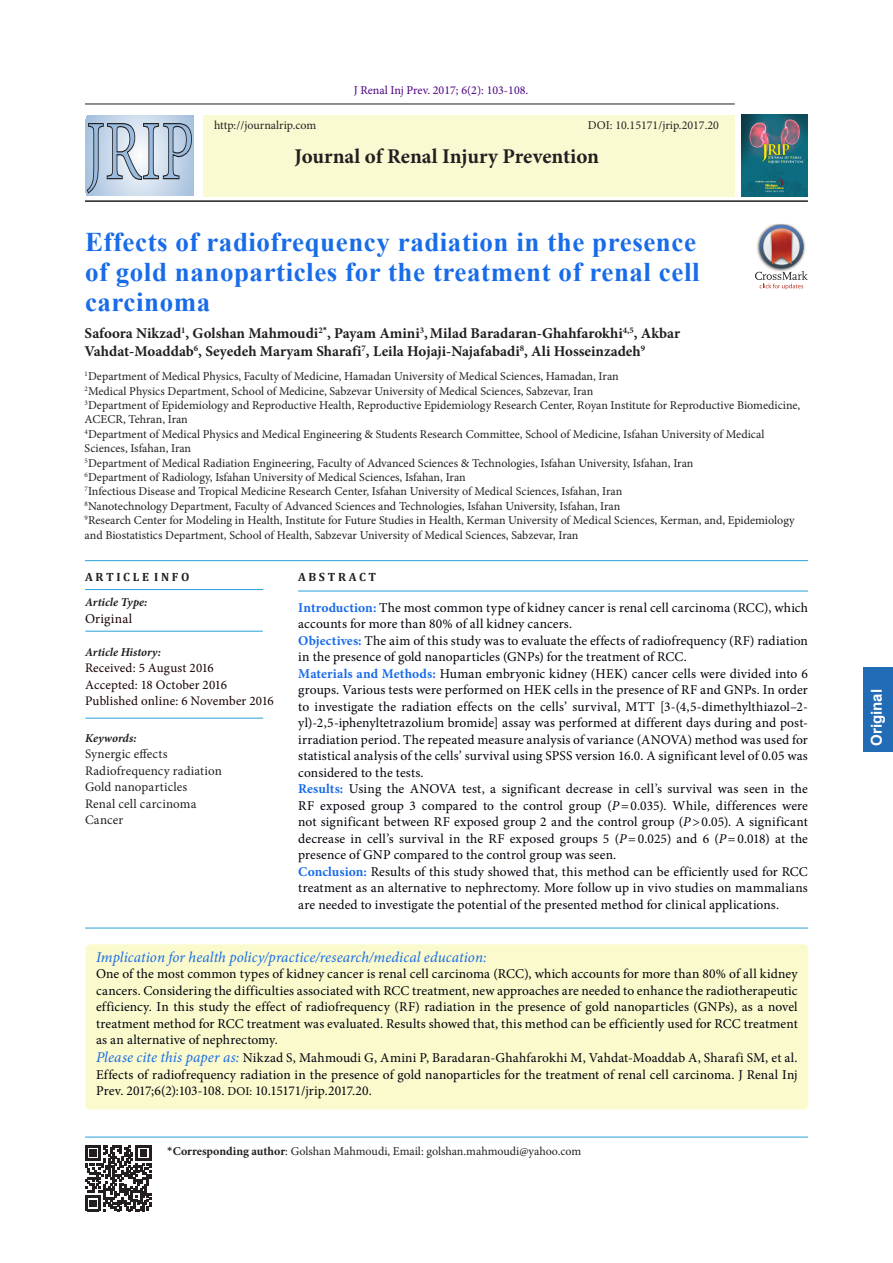
<style>
.page{position:relative;width:893px;height:1263px;background:#fff}
.page>*{position:absolute;margin:0;border:0;box-sizing:border-box;transform-origin:0 0}
.t1{font:700 27px/30px "Times New Roman";letter-spacing:.02em;color:#196ce8}
.t2{font:700 21px "Minion Pro";letter-spacing:-.005em;color:#231f20}
.t3{font:700 15px/18px "Minion Pro";color:#231f20}
.abstract{font:italic 15px "Minion Pro";letter-spacing:.005em;color:#196ce8}
.t4{font:700 15px "Arial";color:#fff}
.abstract-2{font:13.5px/16.5px "Minion Pro";letter-spacing:.005em;color:#00000b;text-align:justify}
.t5{font:13.5px "Minion Pro";letter-spacing:.025em;color:#170000}
.t6{font:13.05px "Minion Pro";letter-spacing:.01em;color:#231f20}
.t7{font:13.05px "Minion Pro";letter-spacing:.005em;color:#170000}
.t8{font:12px/14.4px "Minion Pro";color:#231f20}
.t9{font:italic 700 12px "Minion Pro";color:#231f20}
.t10{font:12px "Minion Pro";color:#4b0082}
.t11{font:700 12px "Cambria";color:#231f20}
.s1{font-weight:700;color:#196ce8}
.s2{font-style:italic}
.s3{font-style:italic;font-size:15px;color:#196ce8}
.s4{font-size:12px}
.s5{font-family:"Calibri"}
.s6{font-weight:700}
</style>
<div class="page">
<hr style="left:85px;top:104px;width:650px;height:1px;background:#231f20">
<hr style="left:85px;top:200px;width:723px;height:2px;background:#231f20">
<div style="left:203px;top:115px;width:532px;height:81px;background:#fafad2"></div>
<img style="left:741px;top:115px;width:66px;height:82px">
<hr style="left:85px;top:1137px;width:723px;height:1px;background:#28a0da">
<svg style="left:86px;top:116px;width:107px;height:79px"></svg>
<svg style="left:87px;top:123px;width:105px;height:71px;background:#b0c0d3"></svg>
<svg style="left:85px;top:1145px;width:66px;height:66px"></svg>
<div style="left:85px;top:944px;width:723px;height:165px;background:#fafacd;border-radius:5px"></div>
<hr style="left:298px;top:591px;width:510px;height:1px;background:#28a0da">
<hr style="left:85px;top:560px;width:723px;height:1px;background:#28a0da">
<hr style="left:85px;top:928px;width:723px;height:1px;background:#28a0da">
<hr style="left:85px;top:589px;width:178px;height:1px;background:#28a0da">
<hr style="left:85px;top:718px;width:178px;height:1px;background:#28a0da">
<hr style="left:85px;top:631px;width:178px;height:1px;background:#28a0da">
<div style="left:864px;top:667px;width:29px;height:84px;background:#226bb5"></div>
<img style="left:772px;top:224px;width:18px;height:1px">
<svg style="left:755px;top:225px;width:53px;height:65px"></svg>
<p class="t10" style="left:354px;top:82px;width:176px">J Renal Inj Prev. 2017; 6(2): 103-108.</p>
<p class="t8" style="left:214px;top:118px;width:104px">http://journalrip.com</p>
<p class="t8" style="left:588px;top:118px;width:133px">DOI: 10.15171/jrip.2017.20</p>
<p class="t2" style="left:295px;top:142px;width:306px">Journal of Renal Injury Prevention</p>
<p class="t1" style="left:85px;top:227px;width:616px">Effects of radiofrequency radiation in the presence of gold nanoparticles for the treatment of renal cell carcinoma</p>
<p class="t3" style="left:85px;top:324px;width:597px">Safoora Nikzad<sup>1</sup>, Golshan Mahmoudi<sup>2</sup><sup>*</sup>, Payam Amini<sup>3</sup>,Milad Baradaran-Ghahfarokhi<sup>4,5</sup>, Akbar<br>Vahdat-Moaddab<sup>6</sup>, Seyedeh Maryam Sharafi<sup>7</sup>, Leila Hojaji-Najafabadi<sup>8</sup>, Ali Hosseinzadeh<sup>9</sup></p>
<p class="t8" style="left:85px;top:369px;width:536px"><sup>1</sup>Department of Medical Physics, Faculty of Medicine, Hamadan University of Medical Sciences, Hamadan, Iran</p>
<p class="t8" style="left:85px;top:384px;width:510px"><sup>2</sup>Medical Physics Department, School of Medicine, Sabzevar University of Medical Sciences, Sabzevar, Iran</p>
<p class="t8" style="left:85px;top:398px;width:717px"><sup>3</sup>Department of Epidemiology and Reproductive Health, Reproductive Epidemiology Research Center, Royan Institute for Reproductive Biomedicine,<br>ACECR, Tehran, Iran</p>
<p class="t8" style="left:85px;top:427px;width:681px"><sup>4</sup>Department of Medical Physics and Medical Engineering &amp; Students Research Committee, School of Medicine, Isfahan University of Medical<br>Sciences, Isfahan, Iran</p>
<p class="t8" style="left:85px;top:456px;width:610px"><sup>5</sup>Department of Medical Radiation Engineering, Faculty of Advanced Sciences &amp; Technologies, Isfahan University, Isfahan, Iran</p>
<p class="t8" style="left:85px;top:470px;width:383px"><sup>6</sup>Department of Radiology, Isfahan University of Medical Sciences, Isfahan, Iran</p>
<p class="t8" style="left:85px;top:484px;width:539px"><sup>7</sup>Infectious Disease and Tropical Medicine Research Center, Isfahan University of Medical Sciences, Isfahan, Iran</p>
<p class="t8" style="left:85px;top:499px;width:537px"><sup>8</sup>Nanotechnology Department, Faculty of Advanced Sciences and Technologies, Isfahan University, Isfahan, Iran</p>
<p class="t8" style="left:85px;top:513px;width:712px"><sup>9</sup>Research Center for Modeling in Health, Institute for Future Studies in Health, Kerman University of Medical Sciences, Kerman, and, Epidemiology and Biostatistics Department, School of Health, Sabzevar University of Medical Sciences, Sabzevar, Iran</p>
<p class="t11" style="left:85px;top:568px;width:106px">A R T I C L E I N F O</p>
<p class="t9" style="left:85px;top:594px;width:64px">Article Type:</p>
<p class="t5" style="left:85px;top:609px;width:49px">Original</p>
<p class="t9" style="left:85px;top:643px;width:78px">Article History:</p>
<p class="t7" style="left:85px;top:659px;width:130px">Received: 5 August 2016</p>
<p class="t7" style="left:85px;top:676px;width:143px">Accepted: 18 October 2016</p>
<p class="t7" style="left:85px;top:692px;width:190px">Published online: 6 November 2016</p>
<p class="t9" style="left:85px;top:729px;width:53px">Keywords:</p>
<p class="t6" style="left:85px;top:745px;width:84px">Synergic effects</p>
<p class="t6" style="left:85px;top:762px;width:138px">Radiofrequency radiation</p>
<p class="t6" style="left:85px;top:778px;width:104px">Gold nanoparticles</p>
<p class="t6" style="left:85px;top:795px;width:113px">Renal cell carcinoma</p>
<p class="t6" style="left:85px;top:811px;width:40px">Cancer</p>
<p class="t11" style="left:298px;top:568px;width:80px">A B S T R A C T</p>
<p class="abstract-2" style="left:298px;top:599px;width:511px"><span class="s1">Introduction:</span> The most common type of kidney cancer is renal cell carcinoma (RCC), which accounts for more than 80% of all kidney cancers.</p>
<p class="abstract-2" style="left:298px;top:632px;width:511px"><span class="s1">Objectives:</span> The aim of this study was to evaluate the effects of radiofrequency (RF) radiation in the presence of gold nanoparticles (GNPs) for the treatment of RCC.</p>
<p class="abstract-2" style="left:298px;top:665px;width:511px"><span class="s1">Materials and Methods:</span> Human embryonic kidney (HEK) cancer cells were divided into 6 groups. Various tests were performed on HEK cells in the presence of RF and GNPs. In order to investigate the radiation effects on the cells’ survival, MTT [3-(4,5-dimethylthiazol–2- yl)-2,5-iphenyltetrazolium bromide] assay was performed at different days during and post&shy;irradiation period. The repeated measure analysis of variance (ANOVA) method was used for statistical analysis of the cells’ survival using SPSS version 16.0. A significant level of 0.05 was considered to the tests.</p>
<p class="abstract-2" style="left:298px;top:781px;width:511px"><span class="s1">Results:</span> Using the ANOVA test, a significant decrease in cell’s survival was seen in the RF exposed group 3 compared to the control group (<span class="s2">P</span>=0.035). While, differences were not significant between RF exposed group 2 and the control group (<span class="s2">P</span>&gt;0.05). A significant decrease in cell’s survival in the RF exposed groups 5 (<span class="s2">P</span>=0.025) and 6 (<span class="s2">P</span>=0.018) at the presence of GNP compared to the control group was seen.</p>
<p class="abstract-2" style="left:298px;top:863px;width:511px"><span class="s1">Conclusion:</span> Results of this study showed that, this method can be efficiently used for RCC treatment as an alternative to nephrectomy. More follow up in vivo studies on mammalians are needed to investigate the potential of the presented method for clinical applications.</p>
<p class="abstract" style="left:96px;top:946px;width:392px">Implication for health policy/practice/research/medical education:</p>
<p class="abstract-2" style="left:96px;top:965px;width:703px">One of the most common types of kidney cancer is renal cell carcinoma (RCC), which accounts for more than 80% of all kidney cancers. Considering the difficulties associated with RCC treatment, new approaches are needed to enhance the radiotherapeutic efficiency. In this study the effect of radiofrequency (RF) radiation in the presence of gold nanoparticles (GNPs), as a novel treatment method for RCC treatment was evaluated. Results showed that, this method can be efficiently used for RCC treatment as an alternative of nephrectomy.</p>
<p class="abstract-2" style="left:96px;top:1049px;width:703px"><span class="s3">Please cite this paper as:</span> Nikzad S, Mahmoudi G, Amini P, Baradaran-Ghahfarokhi M, Vahdat-Moaddab A, Sharafi SM, et al.<br>Effects of radiofrequency radiation in the presence of gold nanoparticles for the treatment of renal cell carcinoma. J Renal Inj Prev. 2017;6(2):103-108. <span class="s4">DOI:</span> 10.15171/jrip.2017.20.</p>
<p class="t8" style="left:167px;top:1144px;width:416px"><span class="s5">*</span><span class="s6">Corresponding author</span>: Golshan Mahmoudi, Email: golshan.mahmoudi@yahoo.com</p>
<p class="t4" style="left:867px;top:746px;width:58px;rotate:-90deg">Original</p>
</div>
